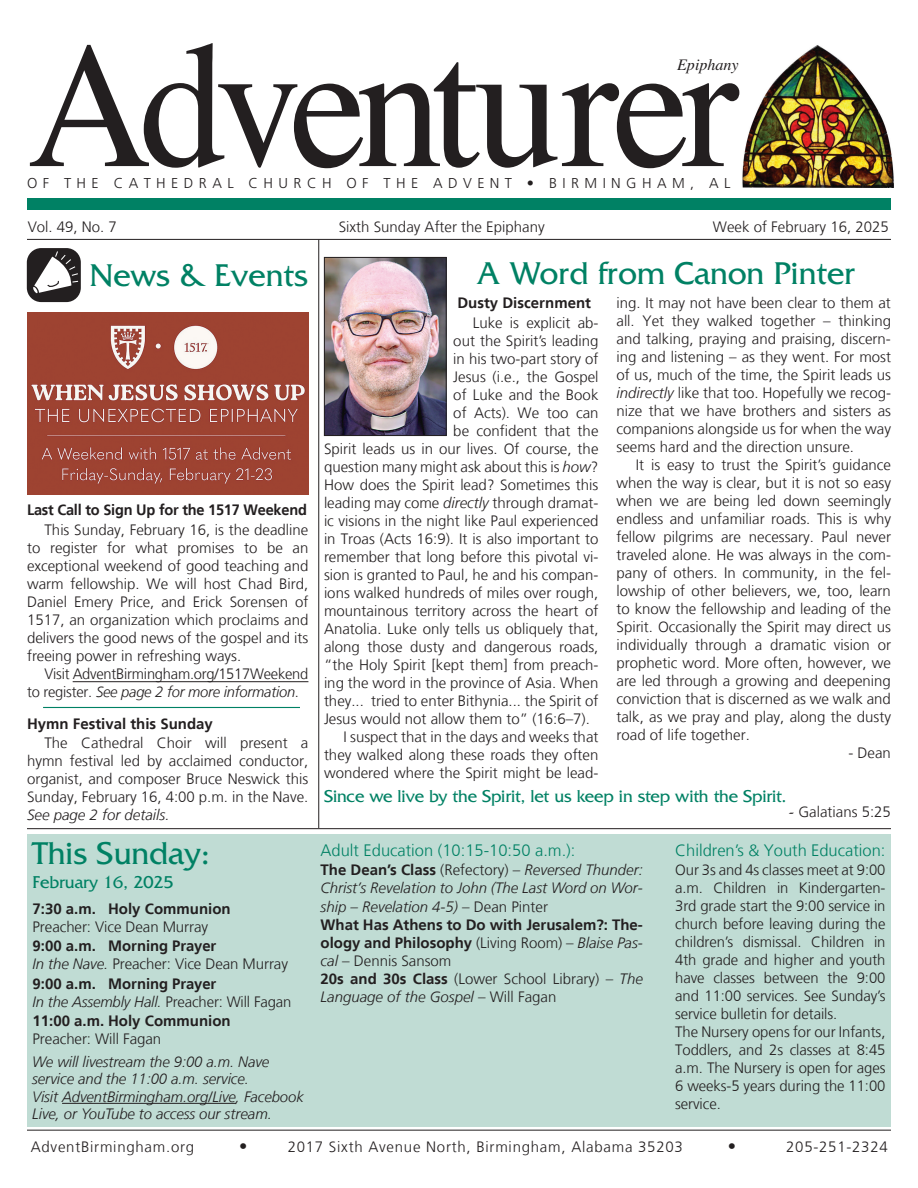
<style>
.page{position:relative;width:918px;height:1188px;background:#fff}
.page>*{position:absolute;margin:0;border:0;box-sizing:border-box;transform-origin:0 0}
.t1{font:180px "Times";letter-spacing:-.065em;color:#231f20;scale:.96 1}
.t2{font:33px "Friz Quadrata Std";color:#008164}
.t3{font:18px "Friz Quadrata Std";letter-spacing:-.01em;color:#008164}
.t4{font:300 16.5px "Frutiger";color:#008164}
.t5{font:300 16.5px "Frutiger";color:#231f20}
.t6{font:italic 16.05px "Times";color:#231f20}
.t7{font:300 15px/18px "Frutiger";color:#231f20;text-align:justify}
.t8{font:italic 300 15px/18.1px "Frutiger";color:#231f20}
.t9{font:700 15px/18px "Frutiger";color:#231f20}
.t10{font:300 15px "Frutiger";letter-spacing:.05em;color:#231f20}
.t11{font:300 14.4px "Frutiger";letter-spacing:.38em;color:#231f20}
.s1{font-style:italic}
.s2{font-weight:700}
.s3{font-weight:300;font-style:italic}
.s4{font-weight:300}
.s5{font-family:"Friz Quadrata Std";font-weight:400}
.s6{font-weight:700;font-style:normal}
.s7{font-style:normal}
</style>
<div class="page">
<img style="left:742px;top:45px;width:152px;height:143px">
<div style="left:27px;top:198px;width:864px;height:12px;background:#008164"></div>
<hr style="left:27px;top:239px;width:864px;height:1px;background:#231f20">
<hr style="left:318px;top:240px;width:1px;height:588px;background:#231f20">
<hr style="left:27px;top:828px;width:864px;height:1px;background:#231f20">
<div style="left:27px;top:834px;width:864px;height:292px;background:#c0dcd4"></div>
<hr style="left:27px;top:1130px;width:864px;height:1px;background:#231f20">
<div style="left:27px;top:248px;width:54px;height:54px;background:#231f20;border-radius:14px"></div>
<svg style="left:33px;top:250px;width:46px;height:44px"></svg>
<img style="left:326px;top:259px;width:119px;height:175px">
<div style="left:324px;top:257px;width:123px;height:179px;border:1px solid #231f20"></div>
<hr style="left:43px;top:707px;width:257px;height:1px;background:#008164">
<hr style="left:62px;top:1103px;width:174px;height:1px;background:#231f20">
<hr style="left:73px;top:681px;width:235px;height:1px;background:#231f20">
<img style="left:27px;top:312px;width:281px;height:183px">
<h1 class="t1" style="left:27px;top:-63px;width:743px">Adventurer</h1>
<p class="t6" style="left:677px;top:50px;width:63px">Epiphany</p>
<p class="t11" style="left:27px;top:175px;width:705px">OF THE CATHEDRAL CHURCH OF THE ADVENT • BIRMINGHAM, AL</p>
<p class="t7" style="left:28px;top:218px;width:91px">Vol. 49, No. 7</p>
<p class="t7" style="left:339px;top:218px;width:207px">Sixth Sunday After the Epiphany</p>
<p class="t7" style="left:713px;top:218px;width:177px">Week of February 16, 2025</p>
<h2 class="t2" style="left:90px;top:257px;width:220px">News &amp; Events</h2>
<h2 class="t2" style="left:476px;top:255px;width:380px">A Word from Canon Pinter</h2>
<p class="t9" style="left:27px;top:501px;width:281px">Last Call to Sign Up for the 1517 Weekend</p>
<p class="t7" style="left:27px;top:521px;width:283px;text-indent:17px">This Sunday, February 16, is the deadline to register for what promises to be an exceptional weekend of good teaching and warm fellowship. We will host Chad Bird, Daniel Emery Price, and Erick Sorensen of 1517, an organization which proclaims and delivers the good news of the gospel and its freeing power in refreshing ways.</p>
<p class="t7" style="left:27px;top:665px;width:283px;text-indent:17px">Visit AdventBirmingham.org/1517Weekend to register. <span class="s1">See page 2 for more information</span>.</p>
<p class="t9" style="left:27px;top:715px;width:187px">Hymn Festival this Sunday</p>
<p class="t7" style="left:27px;top:734px;width:283px;text-indent:17px">The Cathedral Choir will present a hymn festival led by acclaimed conductor, organist, and composer Bruce Neswick this Sunday, February 16, 4:00 p.m. in the Nave.</p>
<p class="t8" style="left:27px;top:806px;width:144px">See page 2 for details.</p>
<h2 class="t2" style="left:33px;top:835px;width:179px">This Sunday:</h2>
<p class="t3" style="left:33px;top:872px;width:143px">February 16, 2025</p>
<p class="t9" style="left:33px;top:900px;width:200px">7:30 a.m. Holy Communion</p>
<p class="t7" style="left:33px;top:918px;width:177px">Preacher: Vice Dean Murray</p>
<p class="t7" style="left:33px;top:937px;width:257px"><span class="s2">9:00 a.m. Morning Prayer<br></span><span class="s1">In the Nave.</span> Preacher: Vice Dean Murray</p>
<p class="t9" style="left:33px;top:975px;width:260px">9:00 a.m. Morning Prayer<br><span class="s3">In the Assembly Hall.</span> <span class="s4">Preacher: Will Fagan</span></p>
<p class="t9" style="left:33px;top:1012px;width:200px">11:00 a.m. Holy Communion</p>
<p class="t7" style="left:33px;top:1030px;width:130px">Preacher: Will Fagan</p>
<p class="t8" style="left:32px;top:1053px;width:273px;line-height:17.5px">We will livestream the 9:00 a.m. Nave service and the 11:00 a.m. service.<br>Visit AdventBirmingham.org/Live, Facebook Live, or YouTube to access our stream.</p>
<p class="t9" style="left:458px;top:294px;width:135px">Dusty Discernment</p>
<p class="t7" style="left:473px;top:314px;width:127px">Luke is explicit ab-</p>
<p class="t7" style="left:453px;top:332px;width:147px">out the Spirit’s leading</p>
<p class="t7" style="left:453px;top:350px;width:147px">in his two-part story of</p>
<p class="t7" style="left:453px;top:368px;width:147px">Jesus (i.e., the Gospel</p>
<p class="t7" style="left:453px;top:386px;width:147px">of Luke and the Book</p>
<p class="t7" style="left:453px;top:404px;width:147px">of Acts). We too can</p>
<p class="t7" style="left:453px;top:422px;width:147px">be confident that the</p>
<p class="t7" style="left:324px;top:440px;width:276px">Spirit leads us in our lives. Of course, the</p>
<p class="t7" style="left:324px;top:458px;width:276px">question many might ask about this is <span class="s1">how</span>?</p>
<p class="t7" style="left:324px;top:476px;width:276px">How does the Spirit lead? Sometimes this</p>
<p class="t7" style="left:324px;top:494px;width:276px">leading may come <span class="s1">directly</span> through dramat-</p>
<p class="t7" style="left:324px;top:512px;width:276px">ic visions in the night like Paul experienced</p>
<p class="t7" style="left:324px;top:530px;width:276px">in Troas (Acts 16:9). It is also important to</p>
<p class="t7" style="left:324px;top:548px;width:276px">remember that long before this pivotal vi-</p>
<p class="t7" style="left:324px;top:566px;width:276px">sion is granted to Paul, he and his compan-</p>
<p class="t7" style="left:324px;top:584px;width:276px">ions walked hundreds of miles over rough,</p>
<p class="t7" style="left:324px;top:602px;width:276px">mountainous territory across the heart of</p>
<p class="t7" style="left:324px;top:620px;width:276px">Anatolia. Luke only tells us obliquely that,</p>
<p class="t7" style="left:324px;top:638px;width:276px">along those dusty and dangerous roads,</p>
<p class="t7" style="left:324px;top:656px;width:276px">“the Holy Spirit [kept them] from preach-</p>
<p class="t7" style="left:324px;top:674px;width:276px">ing the word in the province of Asia. When</p>
<p class="t7" style="left:324px;top:692px;width:276px">they... tried to enter Bithynia... the Spirit of</p>
<p class="t7" style="left:324px;top:710px;width:267px">Jesus would not allow them to” (16:6–7).</p>
<p class="t7" style="left:343px;top:728px;width:257px">I suspect that in the days and weeks that</p>
<p class="t7" style="left:324px;top:746px;width:276px">they walked along these roads they often</p>
<p class="t7" style="left:324px;top:764px;width:276px">wondered where the Spirit might be lead-</p>
<p class="t7" style="left:616px;top:294px;width:276px">ing. It may not have been clear to them at all. Yet they walked together – thinking and talking, praying and praising, discern&shy;ing and listening – as they went. For most of us, much of the time, the Spirit leads us <span class="s1">indirectly</span> like that too. Hopefully we recog&shy;nize that we have brothers and sisters as companions alongside us for when the way seems hard and the direction unsure.</p>
<p class="t7" style="left:616px;top:456px;width:276px;text-indent:19px">It is easy to trust the Spirit’s guidance when the way is clear, but it is not so easy when we are being led down seemingly endless and unfamiliar roads. This is why fellow pilgrims are necessary. Paul never traveled alone. He was always in the com&shy;pany of others. In community, in the fel&shy;lowship of other believers, we, too, learn to know the fellowship and leading of the Spirit. Occasionally the Spirit may direct us individually through a dramatic vision or prophetic word. More often, however, we are led through a growing and deepening conviction that is discerned as we walk and talk, as we pray and play, along the dusty road of life together.</p>
<p class="t7" style="left:848px;top:744px;width:44px">- Dean</p>
<p class="t3" style="left:324px;top:786px;width:464px">Since we live by the Spirit, let us keep in step with the Spirit.</p>
<p class="t7" style="left:789px;top:803px;width:104px"><span class="s5">-</span> Galatians 5:25</p>
<p class="t4" style="left:321px;top:841px;width:256px">Adult Education (10:15-10:50 a.m.):</p>
<p class="t8" style="left:321px;top:861px;width:324px"><span class="s6">The Dean’s Class</span> <span class="s7">(Refectory) –</span> Reversed Thunder:<br>Christ’s Revelation to John (The Last Word on Wor&shy;ship – Revelation 4-5) <span class="s7">– Dean Pinter<br></span><span class="s6">What Has Athens to Do with Jerusalem?: The&shy;ology and Philosophy</span> <span class="s7">(Living Room) –</span> Blaise Pas&shy;cal <span class="s7">– Dennis Sansom<br></span><span class="s6">20s and 30s Class</span> <span class="s7">(Lower School Library) –</span> The Language of the Gospel <span class="s7">– Will Fagan</span></p>
<p class="t4" style="left:675px;top:841px;width:212px">Children’s &amp; Youth Education:</p>
<p class="t7" style="left:675px;top:861px;width:212px;text-align:left">Our 3s and 4s classes meet at 9:00 a.m. Children in Kindergarten-<br>3rd grade start the 9:00 service in church before leaving during the children’s dismissal. Children in<br>4th grade and higher and youth have classes between the 9:00 and 11:00 services. See Sunday’s service bulletin for details.<br>The Nursery opens for our Infants,<br>Toddlers, and 2s classes at 8:45 a.m. The Nursery is open for ages<br>6 weeks-5 years during the 11:00 service.</p>
<p class="t10" style="left:31px;top:1139px;width:165px">AdventBirmingham.org</p>
<p class="t5" style="left:239px;top:1137px;width:10px">•</p>
<p class="t10" style="left:288px;top:1139px;width:397px">2017 Sixth Avenue North, Birmingham, Alabama 35203</p>
<p class="t5" style="left:728px;top:1137px;width:10px">•</p>
<p class="t10" style="left:786px;top:1139px;width:103px">205-251-2324</p>
</div>
